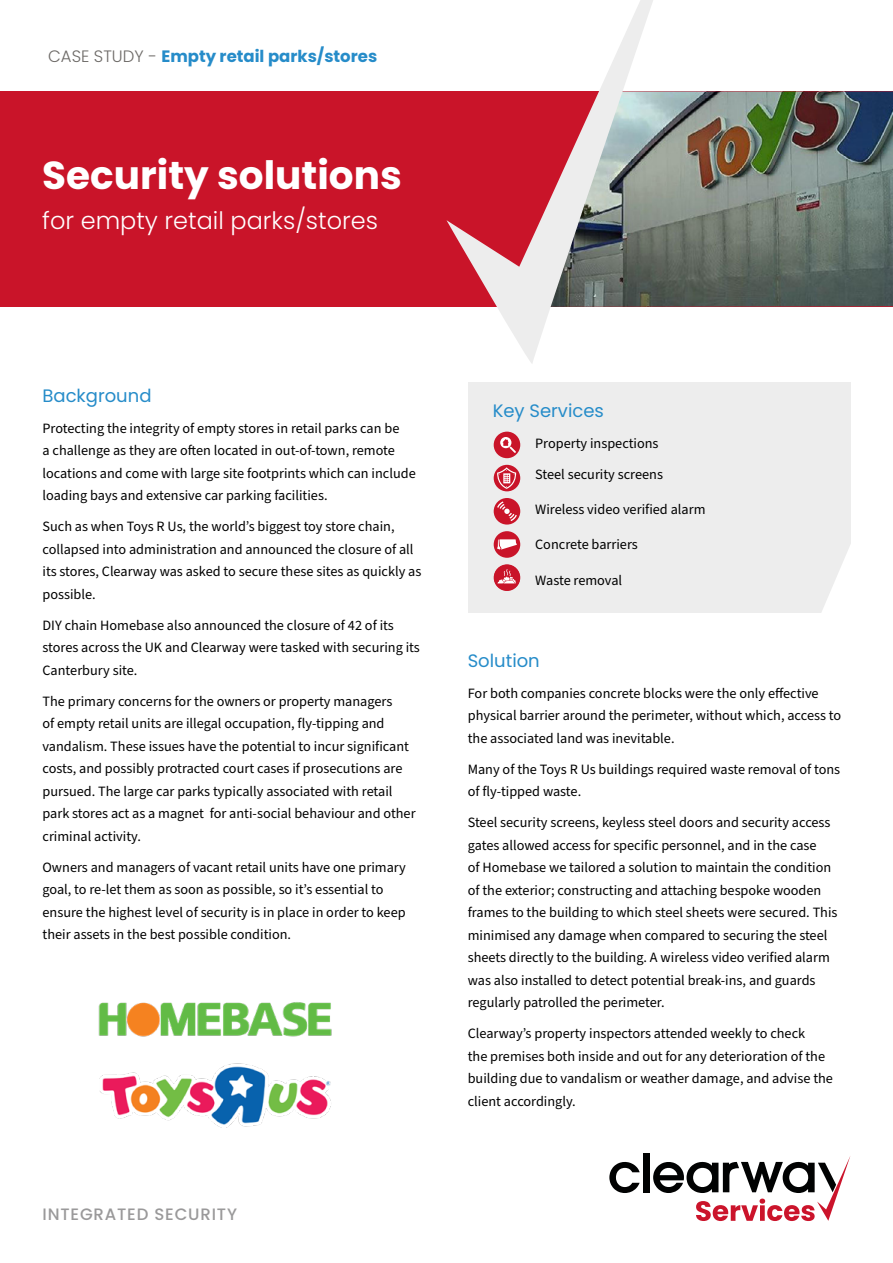
<style>
.page{position:relative;width:893px;height:1263px;background:#fff}
.page>*{position:absolute;margin:0;border:0;box-sizing:border-box;transform-origin:0 0}
.t1{font:700 39px "Poppins";color:#fff}
.t2{font:300 24px "Poppins";color:#fff}
.t3{font:18px "Poppins";color:#268cc9}
.t4{font:700 16.5px "Poppins";color:#268cc9}
.t5{font:500 16.5px "Poppins";letter-spacing:.05em;color:#9a999a}
.t6{font:14.25px/22.5px "Source Sans Pro";color:#000}
.s1{font-weight:300;color:#6d6a67}
</style>
<div class="page">
<div style="left:468px;top:382px;width:382px;height:231px;background:#ededed"></div>
<svg style="left:822px;top:536px;width:29px;height:77px"></svg>
<div style="left:0;top:91px;width:893px;height:216px;background:#c91429"></div>
<img style="left:701px;top:91px;width:192px;height:216px">
<svg style="left:446px;top:0;width:255px;height:363px"></svg>
<div style="left:494px;top:432px;width:26px;height:26px;background:#c91429;border-radius:50%"></div>
<div style="left:494px;top:465px;width:26px;height:26px;background:#c91429;border-radius:50%"></div>
<div style="left:494px;top:498px;width:26px;height:27px;background:#ca1429;border-radius:50%"></div>
<div style="left:494px;top:531px;width:26px;height:27px;background:#c91429;border-radius:50%"></div>
<svg style="left:494px;top:564px;width:26px;height:27px"></svg>
<div style="left:643px;top:1153px;width:7px;height:39px;background:#010202"></div>
<svg style="left:609px;top:1161px;width:31px;height:32px"></svg>
<svg style="left:653px;top:1157px;width:197px;height:64px"></svg>
<img style="left:98px;top:1002px;width:234px;height:35px">
<img style="left:99px;top:1063px;width:232px;height:64px">
<svg style="left:497px;top:501px;width:20px;height:20px"></svg>
<svg style="left:497px;top:539px;width:20px;height:11px"></svg>
<svg style="left:497px;top:467px;width:19px;height:22px"></svg>
<div style="left:494px;top:565px;width:26px;height:25px;background:#c91429;border-radius:50%"></div>
<svg style="left:497px;top:569px;width:19px;height:14px"></svg>
<svg style="left:500px;top:437px;width:16px;height:16px"></svg>
<p class="t4" style="left:48px;top:47px;width:331px"><span class="s1">CASE STUDY -</span> Empty retail parks/stores</p>
<h1 class="t1" style="left:42px;top:153px;width:361px">Security solutions</h1>
<h2 class="t2" style="left:42px;top:206px;width:337px">for empty retail parks/stores</h2>
<p class="t3" style="left:43px;top:385px;width:111px">Background</p>
<p class="t6" style="left:43px;top:417px;width:375px">Protecting the integrity of empty stores in retail parks can be<br>a challenge as they are often located in out-of-town, remote locations and come with large site footprints which can include loading bays and extensive car parking facilities.</p>
<p class="t6" style="left:43px;top:516px;width:380px">Such as when Toys R Us, the world’s biggest toy store chain, collapsed into administration and announced the closure of all its stores, Clearway was asked to secure these sites as quickly as possible.</p>
<p class="t6" style="left:43px;top:614px;width:379px">DIY chain Homebase also announced the closure of 42 of its stores across the UK and Clearway were tasked with securing its<br>Canterbury site.</p>
<p class="t6" style="left:43px;top:690px;width:375px">The primary concerns for the owners or property managers<br>of empty retail units are illegal occupation, fly-tipping and vandalism. These issues have the potential to incur significant costs, and possibly protracted court cases if prosecutions are pursued. The large car parks typically associated with retail park stores act as a magnet for anti-social behaviour and other criminal activity.</p>
<p class="t6" style="left:43px;top:856px;width:365px">Owners and managers of vacant retail units have one primary goal, to re-let them as soon as possible, so it’s essential to ensure the highest level of security is in place in order to keep their assets in the best possible condition.</p>
<p class="t5" style="left:43px;top:1205px;width:196px">INTEGRATED SECURITY</p>
<p class="t3" style="left:493px;top:400px;width:113px">Key Services</p>
<p class="t6" style="left:535px;top:428px;width:129px;line-height:31px">Property inspections<br>Steel security screens</p>
<p class="t6" style="left:535px;top:498px;width:172px">Wireless video verified alarm</p>
<p class="t6" style="left:535px;top:534px;width:104px">Concrete barriers</p>
<p class="t6" style="left:535px;top:569px;width:88px">Waste removal</p>
<p class="t3" style="left:468px;top:650px;width:74px">Solution</p>
<p class="t6" style="left:468px;top:682px;width:375px">For both companies concrete blocks were the only effective physical barrier around the perimeter, without which, access to the associated land was inevitable.</p>
<p class="t6" style="left:468px;top:758px;width:374px">Many of the Toys R Us buildings required waste removal of tons of fly-tipped waste.</p>
<p class="t6" style="left:468px;top:811px;width:371px">Steel security screens, keyless steel doors and security access gates allowed access for specific personnel, and in the case<br>of Homebase we tailored a solution to maintain the condition of the exterior; constructing and attaching bespoke wooden frames to the building to which steel sheets were secured. This minimised any damage when compared to securing the steel sheets directly to the building. A wireless video verified alarm was also installed to detect potential break-ins, and guards regularly patrolled the perimeter.</p>
<p class="t6" style="left:468px;top:1022px;width:367px">Clearway’s property inspectors attended weekly to check<br>the premises both inside and out for any deterioration of the building due to vandalism or weather damage, and advise the client accordingly.</p>
</div>
